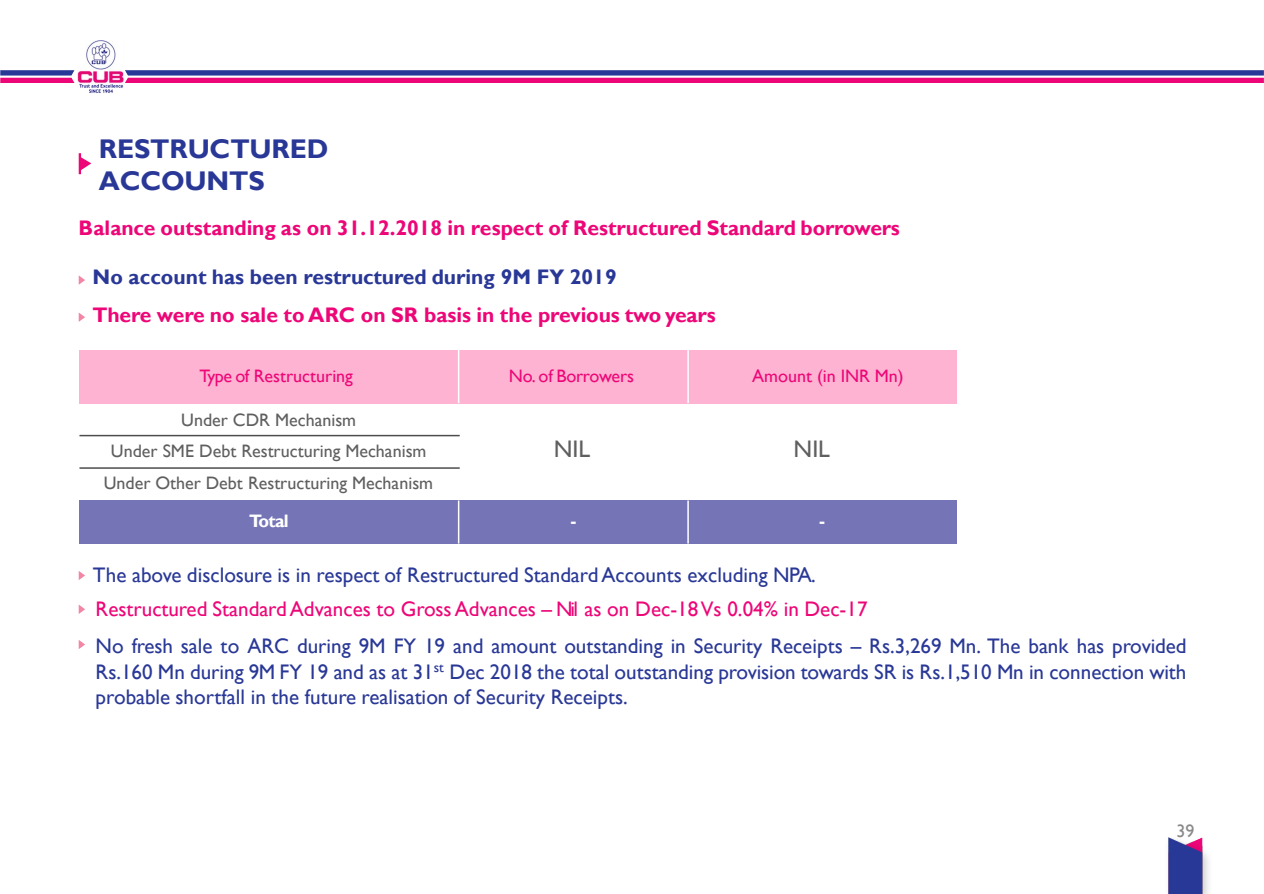
<style>
.page{position:relative;width:1264px;height:894px;background:#fff}
.page>*{position:absolute;margin:0;border:0;box-sizing:border-box;transform-origin:0 0}
.t1{font:700 27px/32.4px "Gill Sans";letter-spacing:-.005em;color:#293896}
.t2{font:24px "Gill Sans";color:#5f5f5f}
.t3{font:21px/25.2px "Gill Sans";color:#293896}
.t4{font:700 21px "Gill Sans";letter-spacing:-.005em;color:#ed0677}
.t5{font:700 21px "Gill Sans";color:#293896}
.t6{font:18px "Gill Sans";color:#5f5f5f}
.t7{font:18px "Gill Sans";color:#ed0677}
.t8{font:700 18px "Gill Sans";letter-spacing:-.04em;color:#fff}
.t9{font:18px "Gill Sans";color:#898989}
.s1{color:#ed0677}
</style>
<div class="page">
<hr style="left:79px;top:153px;width:2px;height:21px;background:#ed0677">
<svg style="left:81px;top:156px;width:10px;height:15px"></svg>
<svg style="left:79px;top:275px;width:6px;height:10px"></svg>
<svg style="left:79px;top:313px;width:6px;height:9px"></svg>
<svg style="left:79px;top:571px;width:6px;height:9px"></svg>
<svg style="left:79px;top:605px;width:6px;height:9px"></svg>
<svg style="left:79px;top:640px;width:6px;height:9px"></svg>
<div style="left:79px;top:350px;width:379px;height:53px;background:#ffb3d2"></div>
<div style="left:458px;top:350px;width:230px;height:53px;background:#ffb3d2"></div>
<div style="left:688px;top:350px;width:268px;height:53px;background:#ffb3d2"></div>
<hr style="left:458px;top:350px;width:1px;height:53px;background:#fff">
<hr style="left:687px;top:350px;width:1px;height:53px;background:#fff">
<hr style="left:79px;top:435px;width:380px;height:1px;background:#4d4d4f">
<hr style="left:79px;top:467px;width:380px;height:1px;background:#4d4d4f">
<div style="left:79px;top:500px;width:379px;height:43px;background:#7574b6"></div>
<div style="left:458px;top:500px;width:230px;height:43px;background:#7574b6"></div>
<div style="left:688px;top:500px;width:268px;height:43px;background:#7574b6"></div>
<hr style="left:458px;top:500px;width:1px;height:43px;background:#fff">
<hr style="left:687px;top:500px;width:1px;height:43px;background:#fff">
<img style="left:0;top:71px;width:1263px;height:12px">
<img style="left:77px;top:40px;width:46px;height:53px">
<img style="left:1168px;top:837px;width:41px;height:56px">
<h2 class="t1" style="left:99px;top:133px;width:231px">RESTRUCTURED<br>ACCOUNTS</h2>
<p class="t4" style="left:79px;top:215px;width:822px">Balance outstanding as on 31.12.2018 in respect of Restructured Standard borrowers</p>
<p class="t5" style="left:92px;top:265px;width:525px">No account has been restructured during 9M FY 2019</p>
<p class="t4" style="left:92px;top:302px;width:624px">There were no sale to ARC on SR basis in the previous two years</p>
<p class="t7" style="left:199px;top:365px;width:155px">Type of Restructuring</p>
<p class="t7" style="left:509px;top:365px;width:127px">No. of Borrowers</p>
<p class="t7" style="left:752px;top:365px;width:153px">Amount (in INR Mn)</p>
<p class="t6" style="left:181px;top:409px;width:176px">Under CDR Mechanism</p>
<p class="t6" style="left:111px;top:440px;width:317px">Under SME Debt Restructuring Mechanism</p>
<p class="t2" style="left:553px;top:434px;width:38px">NIL</p>
<p class="t2" style="left:793px;top:434px;width:38px">NIL</p>
<p class="t6" style="left:104px;top:472px;width:331px">Under Other Debt Restructuring Mechanism</p>
<p class="t8" style="left:249px;top:510px;width:41px">Total</p>
<p class="t8" style="left:570px;top:510px;width:7px">-</p>
<p class="t8" style="left:819px;top:510px;width:7px">-</p>
<p class="t3" style="left:93px;top:558px;width:776px;line-height:33.6px">The above disclosure is in respect of Restructured Standard Accounts excluding NPA.<br><span class="s1">Restructured Standard Advances to Gross Advances – Nil as on Dec-18 Vs 0.04% in Dec-17</span></p>
<p class="t3" style="left:96px;top:634px;width:1092px;text-align:justify">No fresh sale to ARC during 9M FY 19 and amount outstanding in Security Receipts – Rs.3,269 Mn. The bank has provided Rs.160 Mn during 9M FY 19 and as at 31<sup>st</sup> Dec 2018 the total outstanding provision towards SR is Rs.1,510 Mn in connection with probable shortfall in the future realisation of Security Receipts.</p>
<p class="t9" style="left:1176px;top:819px;width:19px">39</p>
</div>
